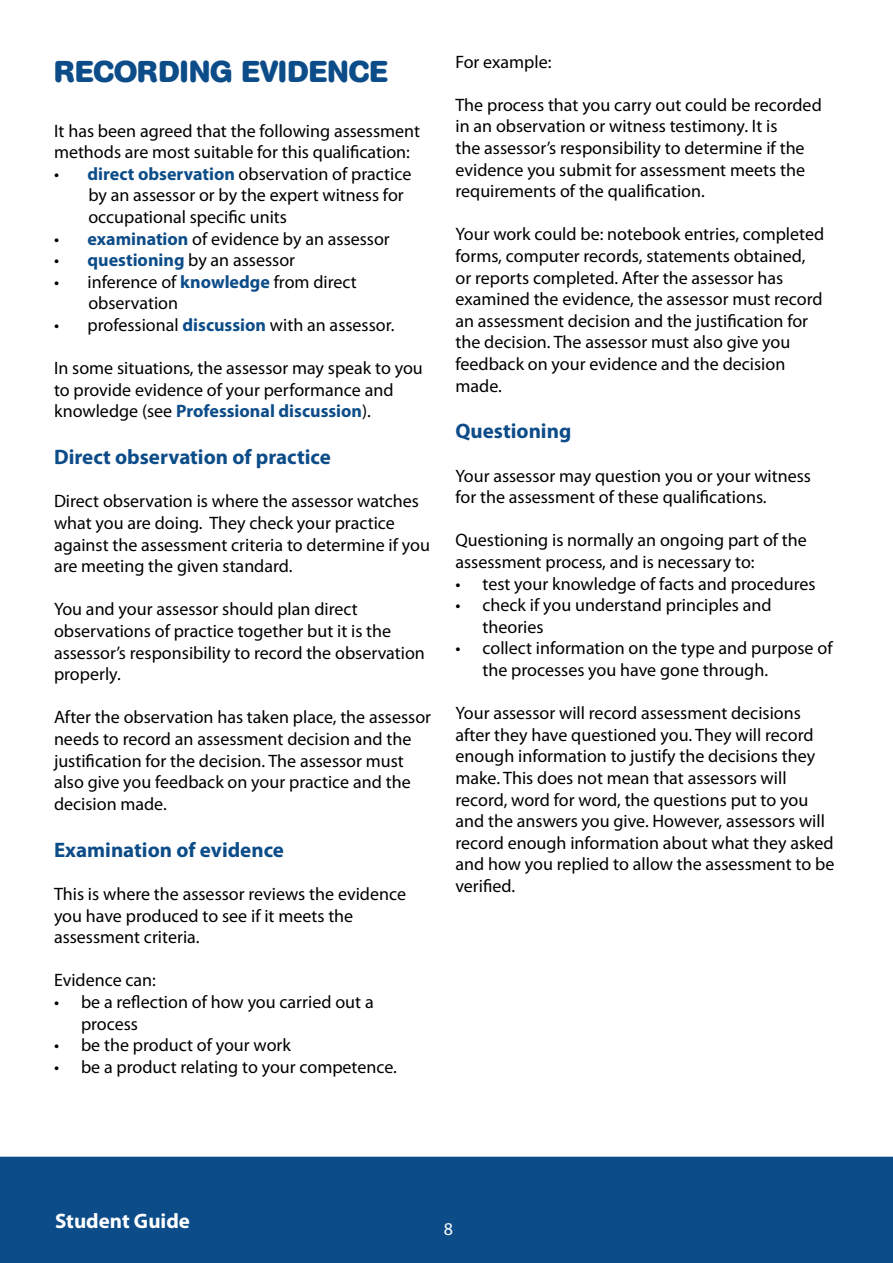
<style>
.page{position:relative;width:893px;height:1263px;background:#fff}
.page>*{position:absolute;margin:0;border:0;box-sizing:border-box;transform-origin:0 0}
.t1{font:700 30px "AG Book Rounded";color:#0c4c88}
.t2{font:700 21px "Myriad Pro";color:#0c4c88}
.t3{font:700 21px "Myriad Pro";color:#fff}
.t4{font:18px/21.6px "Myriad Pro";color:#000}
.t5{font:18px "Myriad Pro";color:#fff}
.s1{font-weight:700;color:#0c4c88}
</style>
<div class="page">
<div style="left:0;top:1157px;width:893px;height:106px;background:#0c4c88"></div>
<h1 class="t1" style="left:54px;top:54px;width:335px">RECORDING EVIDENCE</h1>
<p class="t4" style="left:54px;top:119px;width:368px">It has been agreed that the following assessment methods are most suitable for this qualification:</p>
<p class="t4" style="left:88px;top:163px;width:325px;text-indent:-34px">• <span class="s1">direct observation</span> observation of practice by an assessor or by the expert witness for occupational specific units</p>
<p class="t4" style="left:54px;top:227px;width:337px">• <span class="s1">examination</span> of evidence by an assessor</p>
<p class="t4" style="left:54px;top:249px;width:243px">• <span class="s1">questioning</span> by an assessor</p>
<p class="t4" style="left:88px;top:271px;width:270px;text-indent:-34px">• inference of <span class="s1">knowledge</span> from direct observation</p>
<p class="t4" style="left:54px;top:314px;width:342px">• professional <span class="s1">discussion</span> with an assessor.</p>
<p class="t4" style="left:54px;top:357px;width:370px">In some situations, the assessor may speak to you to provide evidence of your performance and knowledge (see <span class="s1">Professional discussion</span>).</p>
<p class="t2" style="left:54px;top:443px;width:278px">Direct observation of practice</p>
<p class="t4" style="left:54px;top:490px;width:377px">Direct observation is where the assessor watches what you are doing. They check your practice against the assessment criteria to determine if you are meeting the given standard.</p>
<p class="t4" style="left:54px;top:598px;width:372px">You and your assessor should plan direct observations of practice together but it is the assessor’s responsibility to record the observation properly.</p>
<p class="t4" style="left:54px;top:706px;width:379px">After the observation has taken place, the assessor needs to record an assessment decision and the justification for the decision. The assessor must also give you feedback on your practice and the decision made.</p>
<p class="t2" style="left:54px;top:836px;width:231px">Examination of evidence</p>
<p class="t4" style="left:54px;top:883px;width:353px">This is where the assessor reviews the evidence you have produced to see if it meets the assessment criteria.</p>
<p class="t4" style="left:54px;top:969px;width:104px">Evidence can:</p>
<p class="t4" style="left:81px;top:991px;width:294px;text-indent:-27px">• be a reflection of how you carried out a process</p>
<p class="t4" style="left:54px;top:1034px;width:238px">• be the product of your work</p>
<p class="t4" style="left:54px;top:1055px;width:344px">• be a product relating to your competence.</p>
<p class="t4" style="left:455px;top:50px;width:98px">For example:</p>
<p class="t4" style="left:455px;top:94px;width:368px">The process that you carry out could be recorded in an observation or witness testimony. It is<br>the assessor’s responsibility to determine if the evidence you submit for assessment meets the requirements of the qualification.</p>
<p class="t4" style="left:455px;top:223px;width:370px">Your work could be: notebook entries, completed forms, computer records, statements obtained, or reports completed. After the assessor has examined the evidence, the assessor must record an assessment decision and the justification for the decision. The assessor must also give you feedback on your evidence and the decision made.</p>
<p class="t2" style="left:455px;top:418px;width:117px">Questioning</p>
<p class="t4" style="left:455px;top:464px;width:357px">Your assessor may question you or your witness for the assessment of these qualifications.</p>
<p class="t4" style="left:455px;top:529px;width:353px">Questioning is normally an ongoing part of the assessment process, and is necessary to:</p>
<p class="t4" style="left:455px;top:572px;width:362px">• test your knowledge of facts and procedures</p>
<p class="t4" style="left:482px;top:594px;width:291px;text-indent:-27px">• check if you understand principles and theories</p>
<p class="t4" style="left:482px;top:637px;width:352px;text-indent:-27px">• collect information on the type and purpose of the processes you have gone through.</p>
<p class="t4" style="left:455px;top:702px;width:380px">Your assessor will record assessment decisions after they have questioned you. They will record enough information to justify the decisions they make. This does not mean that assessors will record, word for word, the questions put to you and the answers you give. However, assessors will record enough information about what they asked and how you replied to allow the assessment to be verified.</p>
<p class="t3" style="left:55px;top:1207px;width:136px">Student Guide</p>
<p class="t5" style="left:444px;top:1218px;width:11px">8</p>
</div>
